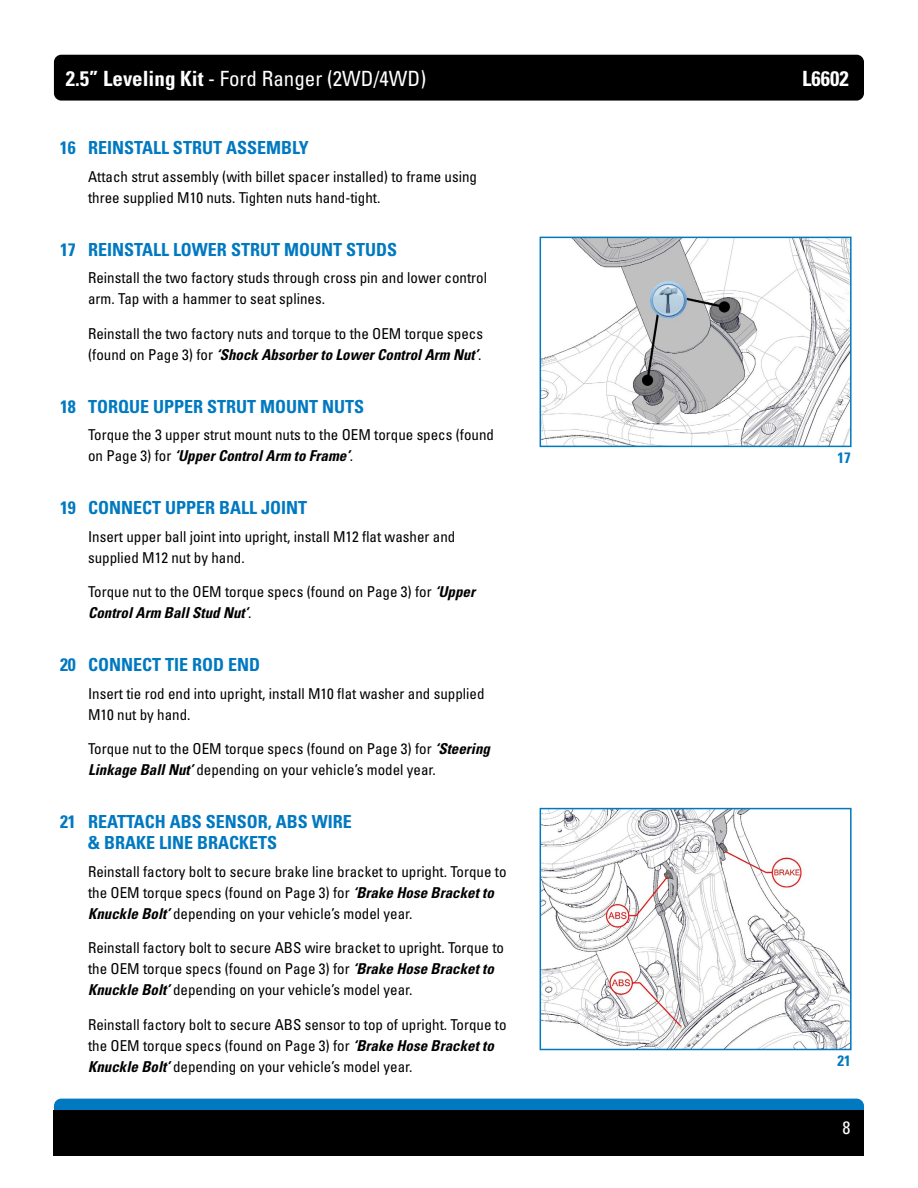
<style>
.page{position:relative;width:918px;height:1188px;background:#fff}
.page>*{position:absolute;margin:0;border:0;box-sizing:border-box;transform-origin:0 0}
.t1{font:condensed 21px "Univers LT Std";color:#fff}
.t2{font:700 condensed 21px "Univers LT Std";color:#fff}
.t3{font:700 condensed 18px/21px "Univers LT Std";color:#0079c1}
.t4{font:condensed 18px "Univers LT Std";color:#fff}
.t5{font:condensed 15px/21px "Univers LT Std";color:#000}
.t6{font:700 condensed 15px "Univers LT Std";color:#0079c1}
.s1{font-weight:700}
.s2{font-weight:700;font-style:italic}
</style>
<div class="page">
<div style="left:54px;top:55px;width:810px;height:46px;background:#000;border-radius:7px"></div>
<div style="left:54px;top:1099px;width:810px;height:45px;background:#0079c1;border-radius:7px"></div>
<div style="left:54px;top:1110px;width:810px;height:46px;background:#000"></div>
<img style="left:543px;top:240px;width:306px;height:204px">
<div style="left:540px;top:237px;width:312px;height:210px;border:2px solid #0079c1"></div>
<img style="left:543px;top:811px;width:306px;height:236px">
<div style="left:540px;top:808px;width:312px;height:242px;border:2px solid #0079c1"></div>
<h1 class="t1" style="left:66px;top:65px;width:362px"><span class="s1">2.5” Leveling Kit</span> - Ford Ranger (2WD/4WD)</h1>
<h1 class="t2" style="left:802px;top:65px;width:48px">L6602</h1>
<p class="t3" style="left:60px;top:137px;width:250px">16 REINSTALL STRUT ASSEMBLY</p>
<p class="t5" style="left:88px;top:166px;width:391px">Attach strut assembly (with billet spacer installed) to frame using three supplied M10 nuts. Tighten nuts hand-tight.</p>
<p class="t3" style="left:60px;top:239px;width:339px">17 REINSTALL LOWER STRUT MOUNT STUDS</p>
<p class="t5" style="left:88px;top:267px;width:401px">Reinstall the two factory studs through cross pin and lower control arm. Tap with a hammer to seat splines.</p>
<p class="t5" style="left:88px;top:323px;width:396px">Reinstall the two factory nuts and torque to the OEM torque specs (found on Page 3) for <span class="s2">‘Shock Absorber to Lower Control Arm Nut’</span>.</p>
<p class="t3" style="left:60px;top:396px;width:306px">18 TORQUE UPPER STRUT MOUNT NUTS</p>
<p class="t5" style="left:88px;top:424px;width:408px">Torque the 3 upper strut mount nuts to the OEM torque specs (found on Page 3) for <span class="s2">‘Upper Control Arm to Frame’</span>.</p>
<p class="t3" style="left:60px;top:497px;width:249px">19 CONNECT UPPER BALL JOINT</p>
<p class="t5" style="left:88px;top:526px;width:369px">Insert upper ball joint into upright, install M12 flat washer and supplied M12 nut by hand.</p>
<p class="t5" style="left:88px;top:581px;width:388px">Torque nut to the OEM torque specs (found on Page 3) for <span class="s2">‘Upper<br>Control Arm Ball Stud Nut’</span>.</p>
<p class="t3" style="left:60px;top:654px;width:202px">20 CONNECT TIE ROD END</p>
<p class="t5" style="left:88px;top:683px;width:398px">Insert tie rod end into upright, install M10 flat washer and supplied<br>M10 nut by hand.</p>
<p class="t5" style="left:88px;top:738px;width:403px">Torque nut to the OEM torque specs (found on Page 3) for <span class="s2">‘Steering<br>Linkage Ball Nut’</span> depending on your vehicle’s model year.</p>
<p class="t3" style="left:88px;top:811px;width:265px;text-indent:-28px">21 REATTACH ABS SENSOR, ABS WIRE &amp; BRAKE LINE BRACKETS</p>
<p class="t5" style="left:88px;top:861px;width:420px">Reinstall factory bolt to secure brake line bracket to upright. Torque to the OEM torque specs (found on Page 3) for <span class="s2">‘Brake Hose Bracket to<br>Knuckle Bolt’</span> depending on your vehicle’s model year.</p>
<p class="t5" style="left:88px;top:937px;width:418px">Reinstall factory bolt to secure ABS wire bracket to upright. Torque to the OEM torque specs (found on Page 3) for <span class="s2">‘Brake Hose Bracket to<br>Knuckle Bolt’</span> depending on your vehicle’s model year.</p>
<p class="t5" style="left:88px;top:1014px;width:420px">Reinstall factory bolt to secure ABS sensor to top of upright. Torque to the OEM torque specs (found on Page 3) for <span class="s2">‘Brake Hose Bracket to<br>Knuckle Bolt’</span> depending on your vehicle’s model year.</p>
<p class="t6" style="left:837px;top:448px;width:15px">17</p>
<p class="t6" style="left:837px;top:1051px;width:15px">21</p>
<p class="t4" style="left:843px;top:1116px;width:9px">8</p>
</div>
